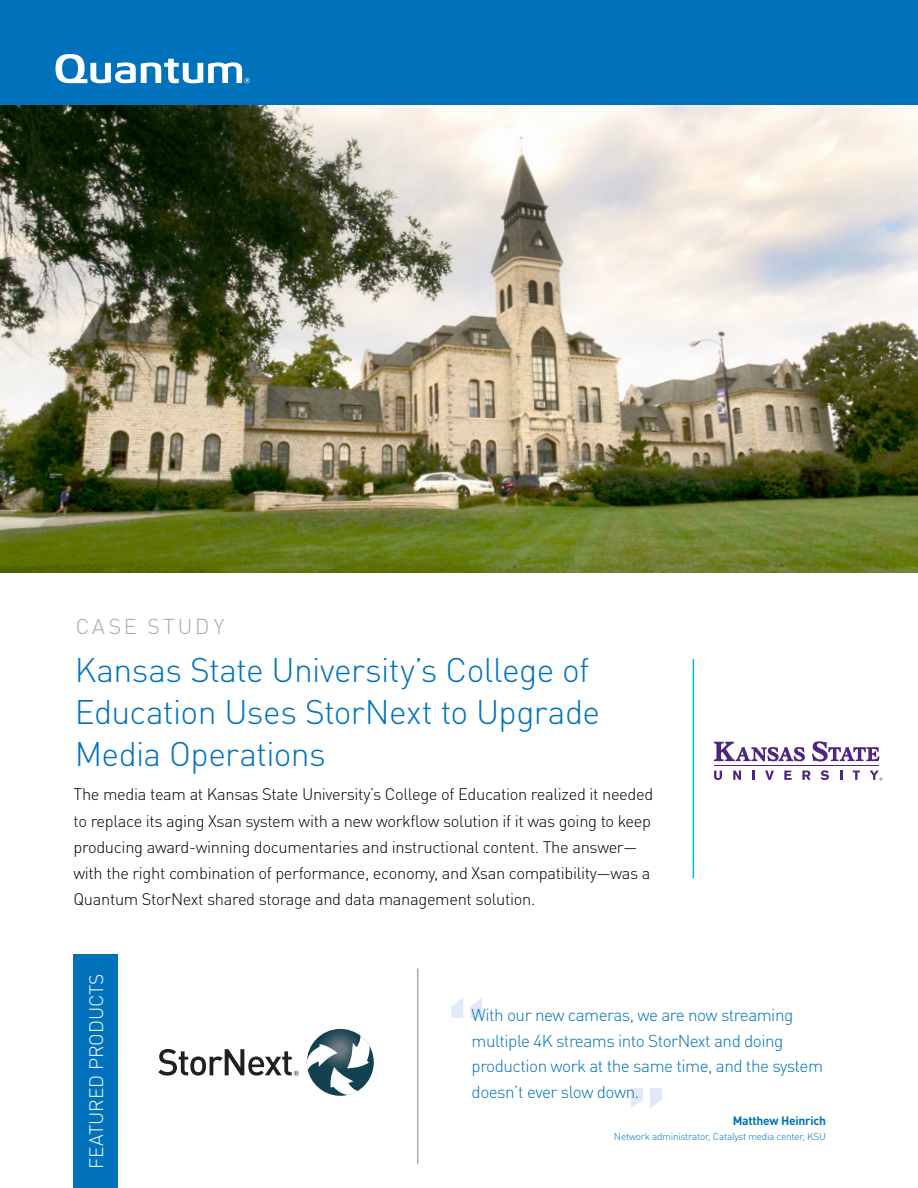
<style>
.page{position:relative;width:918px;height:1188px;background:#fff}
.page>*{position:absolute;margin:0;border:0;box-sizing:border-box;transform-origin:0 0}
.t1{font:700 90.15px "DIN Pro";color:#e1e9f6}
.t2{font:300 33.75px/42.2px "DIN Pro";letter-spacing:-.02em;color:#0072bc}
.t3{font:300 21.3px "DIN Pro";letter-spacing:.15em;color:#a8a9ad}
.t4{font:300 19.2px "DIN Pro";letter-spacing:-.01em;color:#fff}
.t5{font:300 17.1px/25.7px "DIN Pro";letter-spacing:-.03em;color:#0072bc}
.t6{font:300 16.5px/26.2px "DIN Pro";letter-spacing:-.02em;color:#000}
.t7{font:700 12.15px "DIN Pro";letter-spacing:-.02em;color:#0072bc}
.t8{font:300 9.9px "DIN Pro";letter-spacing:-.02em;color:#0072bc}
</style>
<div class="page">
<div style="left:0;top:0;width:918px;height:536px;background:#0072bc"></div>
<div style="left:73px;top:955px;width:45px;height:233px;background:#0072bc"></div>
<hr style="left:418px;top:969px;width:1px;height:195px;background:#808285">
<hr style="left:693px;top:659px;width:1px;height:219px;background:#00b6f0">
<svg style="left:56px;top:54px;width:194px;height:29px"></svg>
<img style="left:0;top:106px;width:918px;height:466px">
<hr style="left:714px;top:765px;width:165px;height:1px;background:#4e2582">
<svg style="left:714px;top:742px;width:91px;height:19px"></svg>
<svg style="left:812px;top:741px;width:68px;height:21px"></svg>
<svg style="left:714px;top:771px;width:8px;height:9px"></svg>
<svg style="left:733px;top:771px;width:8px;height:9px"></svg>
<svg style="left:752px;top:771px;width:3px;height:9px"></svg>
<svg style="left:765px;top:771px;width:9px;height:9px"></svg>
<svg style="left:784px;top:771px;width:8px;height:9px"></svg>
<svg style="left:802px;top:771px;width:9px;height:9px"></svg>
<svg style="left:821px;top:770px;width:8px;height:10px"></svg>
<svg style="left:840px;top:771px;width:2px;height:9px"></svg>
<svg style="left:853px;top:771px;width:7px;height:9px"></svg>
<svg style="left:870px;top:771px;width:12px;height:9px"></svg>
<svg style="left:307px;top:1029px;width:64px;height:67px"></svg>
<svg style="left:158px;top:1049px;width:141px;height:27px"></svg>
<p class="t3" style="left:76px;top:610px;width:150px">CASE STUDY</p>
<p class="t2" style="left:75px;top:646px;width:527px">Kansas State University’s College of<br>Education Uses StorNext to Upgrade<br>Media Operations</p>
<p class="t6" style="left:73px;top:780px;width:581px">The media team at Kansas State University’s College of Education realized it needed to replace its aging Xsan system with a new workflow solution if it was going to keep producing award-winning documentaries and instructional content. The answer— with the right combination of performance, economy, and Xsan compatibility—was a Quantum StorNext shared storage and data management solution.</p>
<p class="t4" style="left:81px;top:1169px;width:197px;rotate:-90deg">FEATURED PRODUCTS</p>
<p class="t1" style="left:445px;top:963px;width:45px">“</p>
<p class="t5" style="left:472px;top:1001px;width:353px">With our new cameras, we are now streaming multiple 4K streams into StorNext and doing production work at the same time, and the system doesn’t ever slow down.</p>
<p class="t7" style="left:733px;top:1110px;width:95px">Matthew Heinrich</p>
<p class="t8" style="left:614px;top:1128px;width:214px">Network administrator, Catalyst media center, KSU</p>
<p class="t1" style="left:625px;top:1045px;width:45px">”</p>
</div>
